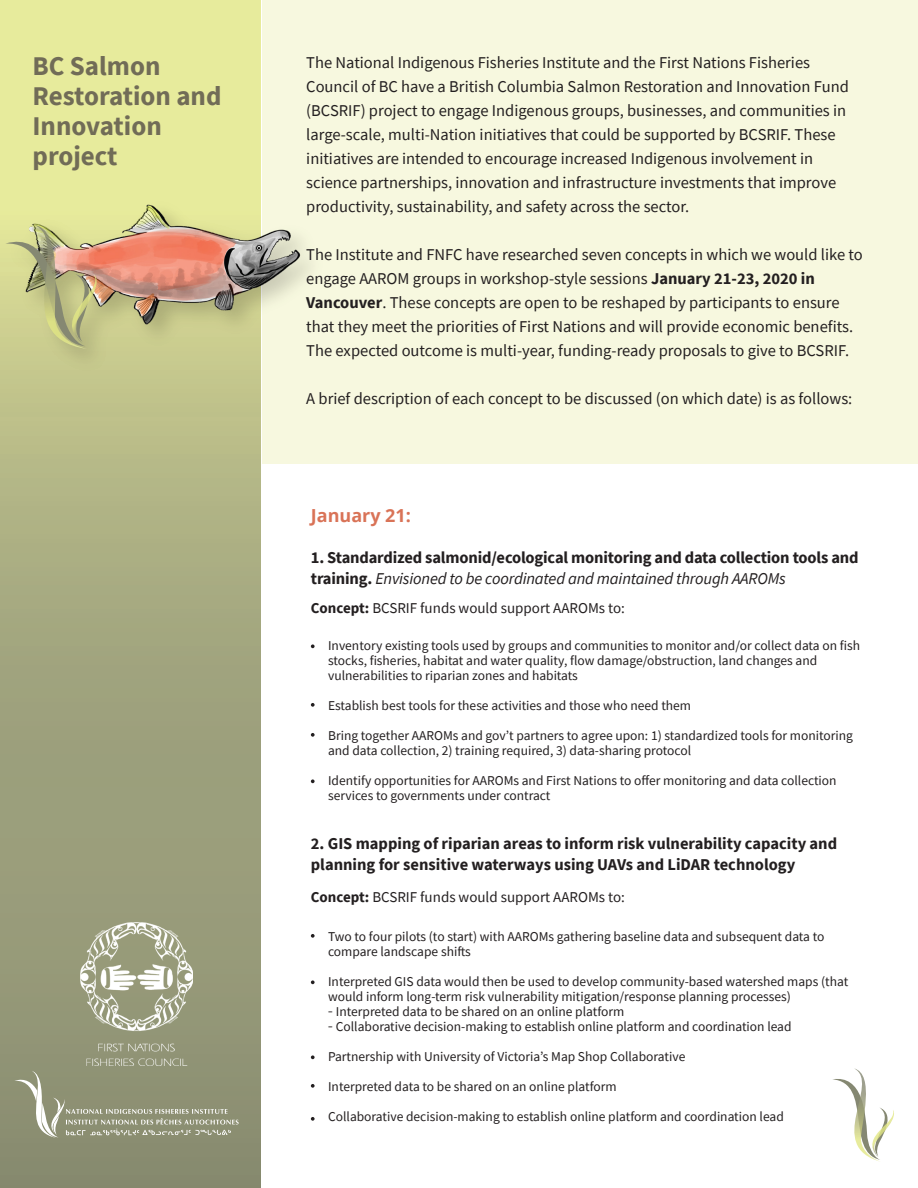
<style>
.page{position:relative;width:918px;height:1188px;background:#fff}
.page>*{position:absolute;margin:0;border:0;box-sizing:border-box;transform-origin:0 0}
.t1{font:700 27px/30px "Source Sans Pro";color:#716c57}
.t2{font:700 18px "Open Sans";color:#d97357}
.t3{font:16.5px/24px "Source Sans Pro";color:#231f20}
.t4{font:700 16.5px/21px "Source Sans Pro";color:#231f20}
.t5{font:15px "Source Sans Pro";color:#231f20}
.t6{font:13.5px/15px "Source Sans Pro";color:#231f20}
.s1{font-weight:700}
.s2{font-weight:400;font-style:italic}
.s3{font-family:"Koz Go Pr 6 N"}
</style>
<div class="page">
<svg style="left:311px;top:934px;width:4px;height:4px"></svg>
<svg style="left:311px;top:980px;width:4px;height:4px"></svg>
<svg style="left:311px;top:1055px;width:4px;height:4px"></svg>
<svg style="left:0;top:0;width:261px;height:1188px;background:#b0b484"></svg>
<div style="left:263px;top:0;width:655px;height:464px;background:#f7f8df"></div>
<svg style="left:833px;top:1068px;width:61px;height:94px"></svg>
<img style="left:0;top:192px;width:310px;height:190px">
<img style="left:20px;top:200px;width:284px;height:126px">
<svg style="left:5px;top:225px;width:97px;height:124px;background:#c4bd87"></svg>
<svg style="left:311px;top:644px;width:4px;height:4px"></svg>
<svg style="left:311px;top:703px;width:4px;height:4px"></svg>
<svg style="left:311px;top:733px;width:4px;height:4px"></svg>
<svg style="left:311px;top:779px;width:4px;height:4px"></svg>
<svg style="left:311px;top:1084px;width:4px;height:4px"></svg>
<svg style="left:311px;top:1117px;width:4px;height:4px"></svg>
<img style="left:81px;top:922px;width:112px;height:143px">
<svg style="left:14px;top:1071px;width:225px;height:67px;background:#96997e"></svg>
<h1 class="t1" style="left:33px;top:51px;width:191px">BC Salmon<br>Restoration and<br>Innovation project</h1>
<p class="t3" style="left:306px;top:50px;width:544px">The National Indigenous Fisheries Institute and the First Nations Fisheries Council of BC have a British Columbia Salmon Restoration and Innovation Fund (BCSRIF) project to engage Indigenous groups, businesses, and communities in large-scale, multi-Nation initiatives that could be supported by BCSRIF. These initiatives are intended to encourage increased Indigenous involvement in science partnerships, innovation and infrastructure investments that improve productivity, sustainability, and safety across the sector.</p>
<p class="t3" style="left:306px;top:242px;width:558px">The Institute and FNFC have researched seven concepts in which we would like to engage AAROM groups in workshop-style sessions <span class="s1">January 21-23, 2020 in Vancouver</span>. These concepts are open to be reshaped by participants to ensure that they meet the priorities of First Nations and will provide economic benefits.<br>The expected outcome is multi-year, funding-ready proposals to give to BCSRIF.</p>
<p class="t3" style="left:306px;top:386px;width:548px">A brief description of each concept to be discussed (on which date) is as follows:</p>
<h2 class="t2" style="left:311px;top:503px;width:102px">January 21:</h2>
<p class="t4" style="left:311px;top:547px;width:549px">1. Standardized salmonid/ecological monitoring and data collection tools and training. <span class="s2">Envisioned to be coordinated and maintained through AAROMs</span></p>
<p class="t5" style="left:311px;top:599px;width:316px"><span class="s1">Concept:</span> BCSRIF funds would support AAROMs to:</p>
<p class="t6" style="left:328px;top:637px;width:533px">Inventory existing tools used by groups and communities to monitor and/or collect data on fish stocks, fisheries, habitat and water quality, flow damage/obstruction, land changes and vulnerabilities to riparian zones and habitats</p>
<p class="t6" style="left:328px;top:697px;width:365px">Establish best tools for these activities and those who need them</p>
<p class="t6" style="left:328px;top:727px;width:526px">Bring together AAROMs and gov’t partners to agree upon: 1) standardized tools for monitoring and data collection, 2) training required, 3) data-sharing protocol</p>
<p class="t6" style="left:328px;top:772px;width:510px">Identify opportunities for AAROMs and First Nations to offer monitoring and data collection services to governments under contract</p>
<p class="t4" style="left:311px;top:833px;width:528px">2. GIS mapping of riparian areas to inform risk vulnerability capacity and planning for sensitive waterways using UAVs and LiDAR technology</p>
<p class="t5" style="left:311px;top:888px;width:316px"><span class="s1">Concept:</span> BCSRIF funds would support AAROMs to:</p>
<p class="t6" style="left:328px;top:929px;width:498px">Two to four pilots (to start) with AAROMs gathering baseline data and subsequent data to compare landscape shifts</p>
<p class="t6" style="left:328px;top:974px;width:522px">Interpreted GIS data would then be used to develop community-based watershed maps (that would inform long-term risk vulnerability mitigation/response planning processes)</p>
<p class="t6" style="left:328px;top:1004px;width:298px"><span class="s3">-</span> Interpreted data to be shared on an online platform</p>
<p class="t6" style="left:328px;top:1019px;width:465px"><span class="s3">-</span> Collaborative decision-making to establish online platform and coordination lead</p>
<p class="t6" style="left:328px;top:1049px;width:359px">Partnership with University of Victoria’s Map Shop Collaborative</p>
<p class="t6" style="left:328px;top:1079px;width:290px">Interpreted data to be shared on an online platform</p>
<p class="t6" style="left:328px;top:1109px;width:457px">Collaborative decision-making to establish online platform and coordination lead</p>
</div>
